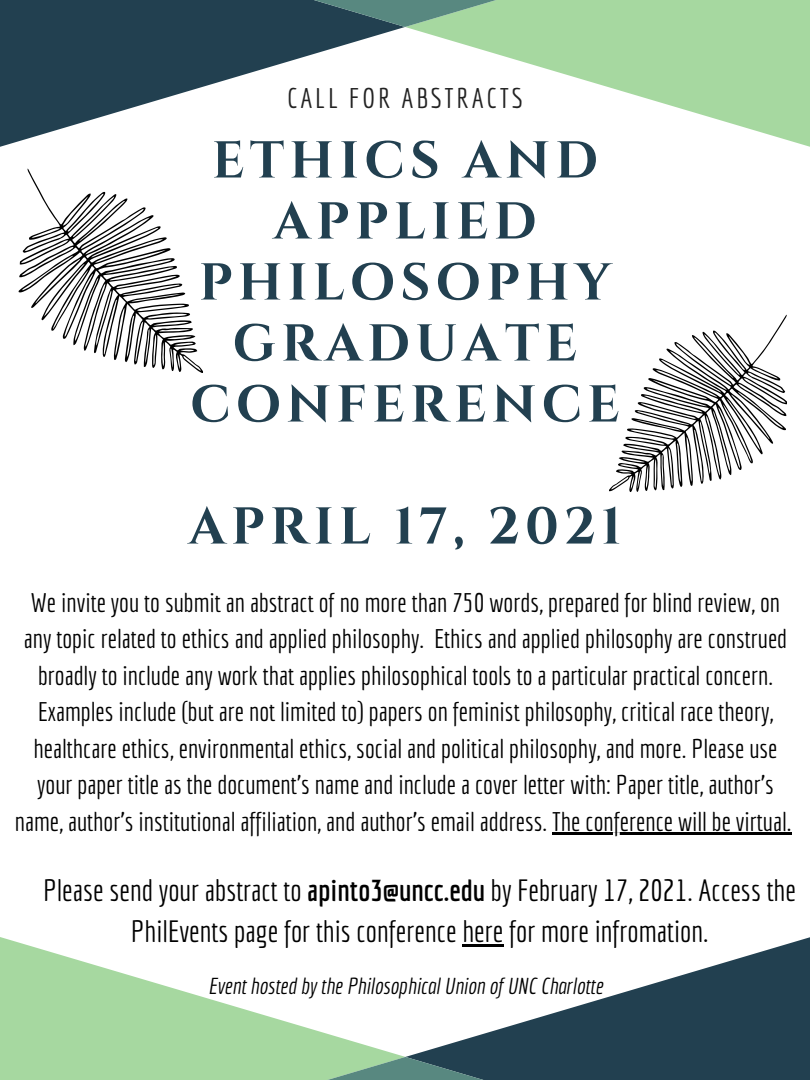
<style>
.page{position:relative;width:810px;height:1080px;background:#fff}
.page>*{position:absolute;margin:0;border:0;box-sizing:border-box;transform-origin:0 0}
.t1{font:700 51.75px/61px "Cinzel";letter-spacing:.1em;color:#224050;text-align:center}
.t2{font:30px/41.8px "Economica";color:#000;text-align:center}
.t3{font:27.75px "Economica";letter-spacing:.1em;color:#222}
.t4{font:26.25px/36.6px "Economica";color:#000;text-align:center}
.t5{font:italic 22.5px "Economica";color:#000}
.s1{font-weight:700}
</style>
<div class="page">
<svg style="left:0;top:0;width:405px;height:147px;fill:#224050"></svg>
<svg style="left:405px;top:0;width:405px;height:147px;fill:#a6d8a0"></svg>
<svg style="left:222px;top:0;width:366px;height:27px;background:#618b7a"></svg>
<svg style="left:405px;top:937px;width:405px;height:143px;fill:#224050"></svg>
<svg style="left:0;top:937px;width:405px;height:143px;fill:#a6d8a0"></svg>
<svg style="left:222px;top:1057px;width:367px;height:23px;background:#618b7a"></svg>
<hr style="left:552px;top:832px;width:239px;height:3px;background:#000">
<svg style="left:609px;top:314px;width:178px;height:178px"></svg>
<hr style="left:462px;top:944px;width:42px;height:3px;background:#000">
<svg style="left:18px;top:168px;width:185px;height:205px"></svg>
<p class="t3" style="left:287px;top:81px;width:237px">CALL FOR ABSTRACTS</p>
<p class="t1" style="left:190px;top:131px;width:431px">ETHICS AND<br>APPLIED<br>PHILOSOPHY<br>GRADUATE<br>CONFERENCE</p>
<p class="t1" style="left:189px;top:498px;width:434px">APRIL 17, 2021</p>
<p class="t4" style="left:15px;top:584px;width:778px">We invite you to submit an abstract of no more than 750 words, prepared for blind review, on any topic related to ethics and applied philosophy. Ethics and applied philosophy are construed broadly to include any work that applies philosophical tools to a particular practical concern.<br>Examples include (but are not limited to) papers on feminist philosophy, critical race theory, healthcare ethics, environmental ethics, social and political philosophy, and more. Please use your paper title as the document's name and include a cover letter with: Paper title, author’s name, author’s institutional affiliation, and author’s email address. The conference will be virtual.</p>
<p class="t2" style="left:43px;top:868px;width:754px">Please send your abstract to <span class="s1">apinto3@uncc.edu</span> by February 17, 2021. Access the<br>PhilEvents page for this conference here for more infromation.</p>
<p class="t5" style="left:208px;top:972px;width:397px">Event hosted by the Philosophical Union of UNC Charlotte</p>
</div>
